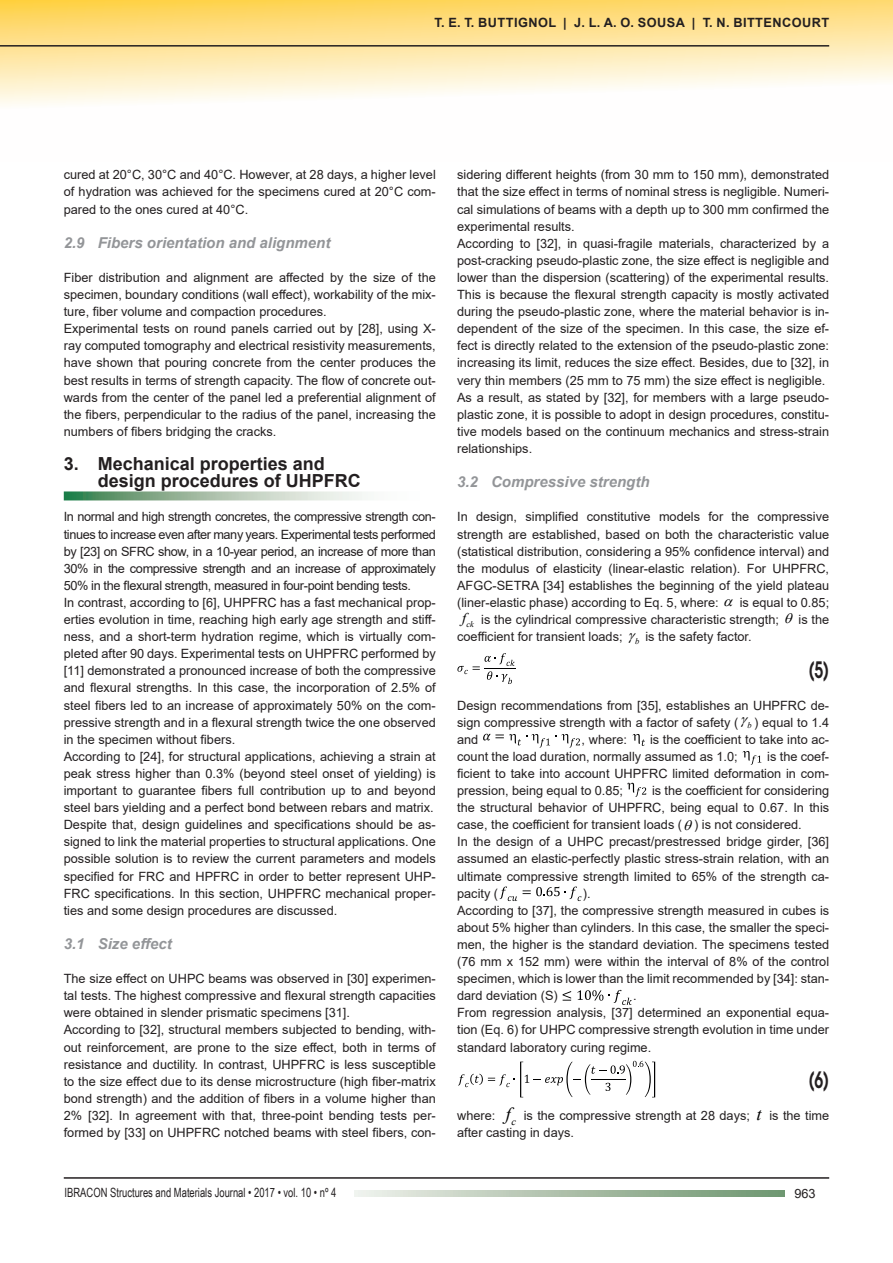
<style>
.page{position:relative;width:893px;height:1263px;background:#fff}
.page>*{position:absolute;margin:0;border:0;box-sizing:border-box;transform-origin:0 0}
.t1{font:600 22.5px "Avant Garde";color:#231f20;scale:.7 1}
.t2{font:700 18px/17.1px "Arial";color:#231f20}
.t3{font:italic 700 15px "Arial";color:#939598}
.t4{font:12.75px/17.1px "Arial";color:#231f20}
.t5{font:12.75px "Arial Narrow";color:#231f20;scale:.9 1}
.t6{font:700 12.75px "Arial";letter-spacing:.035em;color:#231f20}
.s1{font-family:"Times New Roman";font-style:italic;font-size:14.55px;color:#000001}
.s2{font-family:"Times New Roman";font-style:italic;font-size:8.55px;color:#000001}
.s3{font-family:"Times New Roman";font-style:italic;font-size:18.15px;color:#000001}
.s4{font-family:"Times New Roman";font-style:italic;font-size:17.85px;color:#000001}
</style>
<div class="page">
<svg style="left:0;top:0;width:893px;height:105px"></svg>
<hr style="left:64px;top:1177px;width:765px;height:2px;background:#231f20">
<hr style="left:0;top:45px;width:829px;height:2px;background:#231f20">
<svg style="left:354px;top:1190px;width:431px;height:6px;background:#acc0aa"></svg>
<svg style="left:64px;top:491px;width:299px;height:9px;background:#a6c2ab"></svg>
<svg style="left:457px;top:653px;width:58px;height:31px"></svg>
<hr style="left:484px;top:668px;width:31px;height:1px;background:#000001">
<svg style="left:483px;top:734px;width:97px;height:14px"></svg>
<svg style="left:633px;top:734px;width:12px;height:12px"></svg>
<svg style="left:743px;top:751px;width:18px;height:14px"></svg>
<svg style="left:627px;top:783px;width:19px;height:14px"></svg>
<svg style="left:500px;top:887px;width:17px;height:14px"></svg>
<svg style="left:523px;top:887px;width:58px;height:14px"></svg>
<svg style="left:563px;top:991px;width:8px;height:9px"></svg>
<svg style="left:577px;top:990px;width:55px;height:15px"></svg>
<svg style="left:458px;top:1061px;width:197px;height:36px"></svg>
<p class="t6" style="left:434px;top:14px;width:396px">T. E. T. BUTTIGNOL | J. L. A. O. SOUSA | T. N. BITTENCOURT</p>
<p class="t4" style="left:64px;top:166px;width:374px;text-align:justify">cured at 20°C, 30°C and 40°C. However, at 28 days, a higher level of hydration was achieved for the specimens cured at 20°C com&shy;pared to the ones cured at 40°C.</p>
<p class="t3" style="left:64px;top:232px;width:268px">2.9 Fibers orientation and alignment</p>
<p class="t4" style="left:64px;top:269px;width:374px">Fiber distribution and alignment are affected by the size of the specimen, boundary conditions (wall effect), workability of the mix&shy;ture, fiber volume and compaction procedures.<br>Experimental tests on round panels carried out by [28], using X&shy;ray computed tomography and electrical resistivity measurements, have shown that pouring concrete from the center produces the best results in terms of strength capacity. The flow of concrete out&shy;wards from the center of the panel led a preferential alignment of the fibers, perpendicular to the radius of the panel, increasing the numbers of fibers bridging the cracks.</p>
<h2 class="t2" style="left:98px;top:455px;width:265px;text-indent:-34px">3. Mechanical properties and design procedures of UHPFRC</h2>
<p class="t4" style="left:64px;top:508px;width:374px">In normal and high strength concretes, the compressive strength con&shy;tinues to increase even after many years. Experimental tests performed by [23] on SFRC show, in a 10-year period, an increase of more than 30% in the compressive strength and an increase of approximately 50% in the flexural strength, measured in four-point bending tests.<br>In contrast, according to [6], UHPFRC has a fast mechanical prop&shy;erties evolution in time, reaching high early age strength and stiff&shy;ness, and a short-term hydration regime, which is virtually com&shy;pleted after 90 days. Experimental tests on UHPFRC performed by [11] demonstrated a pronounced increase of both the compressive and flexural strengths. In this case, the incorporation of 2.5% of steel fibers led to an increase of approximately 50% on the com&shy;pressive strength and in a flexural strength twice the one observed in the specimen without fibers.<br>According to [24], for structural applications, achieving a strain at peak stress higher than 0.3% (beyond steel onset of yielding) is important to guarantee fibers full contribution up to and beyond steel bars yielding and a perfect bond between rebars and matrix.<br>Despite that, design guidelines and specifications should be as&shy;signed to link the material properties to structural applications. One possible solution is to review the current parameters and models specified for FRC and HPFRC in order to better represent UHP-FRC specifications. In this section, UHPFRC mechanical proper&shy;ties and some design procedures are discussed.</p>
<p class="t3" style="left:64px;top:934px;width:109px">3.1 Size effect</p>
<p class="t4" style="left:64px;top:970px;width:374px">The size effect on UHPC beams was observed in [30] experimen&shy;tal tests. The highest compressive and flexural strength capacities were obtained in slender prismatic specimens [31].<br>According to [32], structural members subjected to bending, with&shy;out reinforcement, are prone to the size effect, both in terms of resistance and ductility. In contrast, UHPFRC is less susceptible to the size effect due to its dense microstructure (high fiber-matrix bond strength) and the addition of fibers in a volume higher than 2% [32]. In agreement with that, three-point bending tests per&shy;formed by [33] on UHPFRC notched beams with steel fibers, con-</p>
<p class="t4" style="left:457px;top:166px;width:374px">sidering different heights (from 30 mm to 150 mm), demonstrated that the size effect in terms of nominal stress is negligible. Numeri&shy;cal simulations of beams with a depth up to 300 mm confirmed the experimental results.<br>According to [32], in quasi-fragile materials, characterized by a post-cracking pseudo-plastic zone, the size effect is negligible and lower than the dispersion (scattering) of the experimental results.<br>This is because the flexural strength capacity is mostly activated during the pseudo-plastic zone, where the material behavior is in&shy;dependent of the size of the specimen. In this case, the size ef&shy;fect is directly related to the extension of the pseudo-plastic zone: increasing its limit, reduces the size effect. Besides, due to [32], in very thin members (25 mm to 75 mm) the size effect is negligible.<br>As a result, as stated by [32], for members with a large pseudo&shy;plastic zone, it is possible to adopt in design procedures, constitu&shy;tive models based on the continuum mechanics and stress-strain relationships.</p>
<p class="t3" style="left:457px;top:472px;width:194px">3.2 Compressive strength</p>
<p class="t4" style="left:457px;top:508px;width:374px;text-align:justify">In design, simplified constitutive models for the compressive strength are established, based on both the characteristic value (statistical distribution, considering a 95% confidence interval) and the modulus of elasticity (linear-elastic relation). For UHPFRC, AFGC-SETRA [34] establishes the beginning of the yield plateau (liner-elastic phase) according to Eq. 5, where:</p>
<p class="t4" style="left:462px;top:594px;width:369px;text-indent:278px">is equal to 0.85; <sub>ck</sub><span class="s1">f</span> is the cylindrical compressive characteristic strength;</p>
<p class="t4" style="left:798px;top:611px;width:32px">is the</p>
<p class="t4" style="left:457px;top:628px;width:296px">coefficient for transient loads; <sub>b</sub> is the safety factor.</p>
<h1 class="t1" style="left:808px;top:655px;width:31px">(5)</h1>
<p class="t4" style="left:457px;top:696px;width:374px;text-align:justify">Design recommendations from [35], establishes an UHPFRC de&shy;sign compressive strength with a factor of safety ( <span class="s2">b</span> ) equal to 1.4 and</p>
<p class="t4" style="left:457px;top:731px;width:374px;text-indent:193px">is the coefficient to take into ac&shy;count the load duration, normally assumed as 1.0;</p>
<p class="t4" style="left:582px;top:731px;width:47px">, where:</p>
<p class="t4" style="left:457px;top:748px;width:374px;text-align:justify;text-indent:310px">is the coef&shy;ficient to take into account UHPFRC limited deformation in com&shy;pression, being equal to 0.85;</p>
<p class="t4" style="left:457px;top:782px;width:374px;text-indent:195px">is the coefficient for considering the structural behavior of UHPFRC, being equal to 0.67. In this case, the coefficient for transient loads ( ) is not considered.<br>In the design of a UHPC precast/prestressed bridge girder, [36] assumed an elastic-perfectly plastic stress-strain relation, with an ultimate compressive strength limited to 65% of the strength ca&shy;pacity (</p>
<p class="t4" style="left:457px;top:884px;width:374px;text-indent:126px">).<br>According to [37], the compressive strength measured in cubes is about 5% higher than cylinders. In this case, the smaller the speci&shy;men, the higher is the standard deviation. The specimens tested (76 mm x 152 mm) were within the interval of 8% of the control specimen, which is lower than the limit recommended by [34]: stan&shy;dard deviation (S)</p>
<p class="t4" style="left:457px;top:987px;width:374px;text-indent:176px">.<br>From regression analysis, [37] determined an exponential equa&shy;tion (Eq. 6) for UHPC compressive strength evolution in time under standard laboratory curing regime.</p>
<h1 class="t1" style="left:808px;top:1065px;width:31px">(6)</h1>
<p class="t4" style="left:457px;top:1107px;width:40px">where:</p>
<p class="t4" style="left:457px;top:1107px;width:374px;text-indent:49px"><sub>c</sub><span class="s3">f</span> is the compressive strength at 28 days; <span class="s4">t</span> is the time after casting in days.</p>
<p class="t5" style="left:65px;top:1183px;width:303px">IBRACON Structures and Materials Journal • 2017 • vol. 10 • nº 4</p>
<p class="t4" style="left:794px;top:1185px;width:23px">963</p>
</div>
